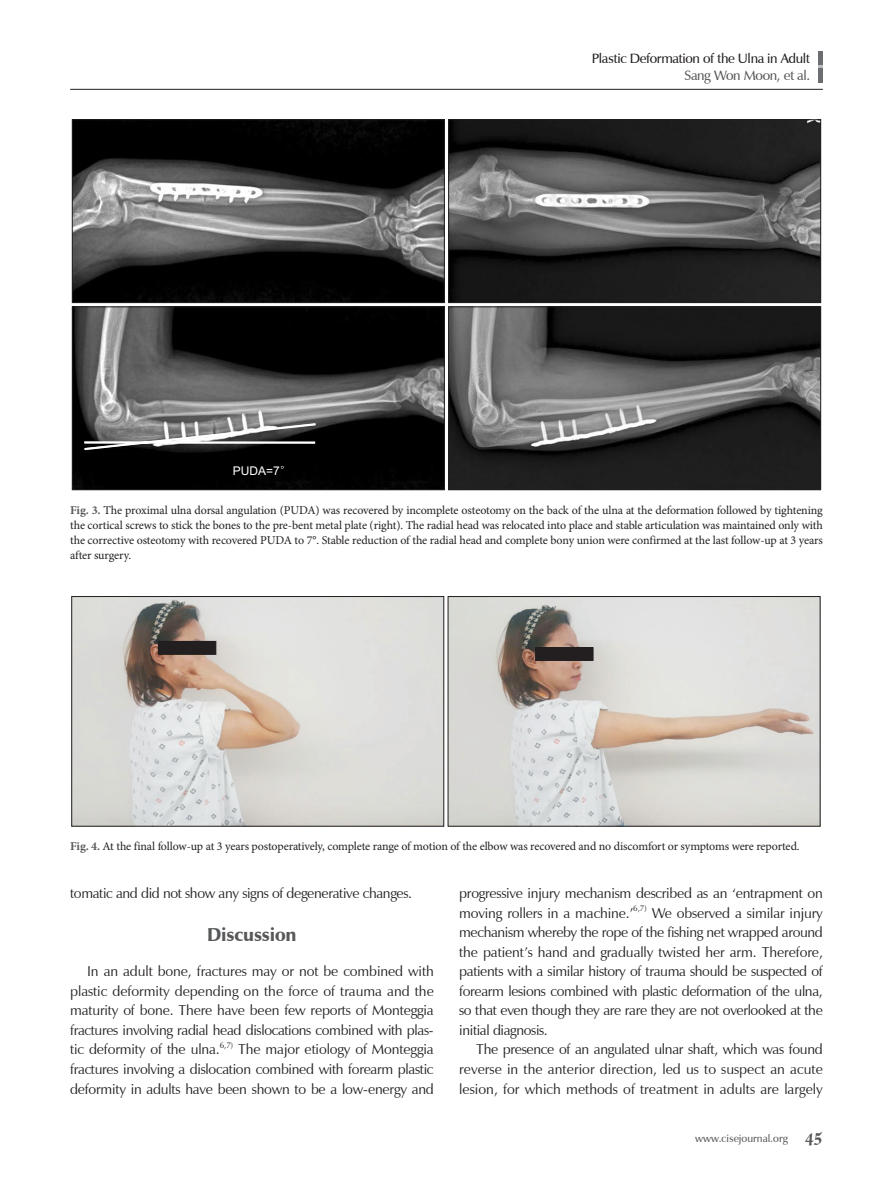
<style>
.page{position:relative;width:893px;height:1191px;background:#fff}
.page>*{position:absolute;margin:0;border:0;box-sizing:border-box;transform-origin:0 0}
.서론{font:900 18.75px "Zapf Humanist 601 BT";letter-spacing:-.01em;color:#57585a}
.본문{font:14.25px/19.5px "Zapf Humanist 601 BT";letter-spacing:-.02em;color:#231f20;text-align:justify}
.t1{font:600 13.5px "Zapf Humanist 601 BT";letter-spacing:-.025em;color:#231f20}
.t2{font:600 13.5px "Zapf Humanist 601 BT";letter-spacing:-.025em;color:#57585a}
.표_그림서체{font:12px/15px "Minion Pro";letter-spacing:-.015em;color:#231f20;text-align:justify}
.t3{font:12px "Arial";color:#fff}
.t4{font:600 10.5px "Zapf Humanist 601 BT";color:#57585a}
.본문-2{font:8.25px "Zapf Humanist 601 BT";color:#231f20}
.s1{font-weight:700;color:#57585a}
.s2{font-family:"Zapf Chancery IT Cby BT";font-weight:700;font-size:19.5px}
</style>
<div class="page">
<hr style="left:819px;top:51px;width:4px;height:32px;background:#6c6d70">
<hr style="left:70px;top:89px;width:753px;height:1px;background:#231f20">
<svg style="left:72px;top:119px;width:749px;height:371px;background:#3e3e3e"></svg>
<svg style="left:82px;top:422px;width:236px;height:29px"></svg>
<svg style="left:71px;top:596px;width:750px;height:230px;background:#d3d0cb"></svg>
<div style="left:158px;top:641px;width:58px;height:13px;background:#231f20"></div>
<div style="left:535px;top:647px;width:58px;height:13px;background:#231f20"></div>
<p class="t1" style="left:592px;top:50px;width:220px">Plastic Deformation of the Ulna in Adult</p>
<p class="t2" style="left:684px;top:67px;width:127px">Sang Won Moon, et al.</p>
<p class="t3" style="left:233px;top:463px;width:49px">PUDA=7</p>
<p class="표_그림서체" style="left:70px;top:502px;width:754px"><span class="s1">Fig. 3.</span> The proximal ulna dorsal angulation (PUDA) was recovered by incomplete osteotomy on the back of the ulna at the deformation followed by tightening the cortical screws to stick the bones to the pre-bent metal plate (right). The radial head was relocated into place and stable articulation was maintained only with the corrective osteotomy with recovered PUDA to 7°. Stable reduction of the radial head and complete bony union were confirmed at the last follow-up at 3 years after surgery.</p>
<p class="표_그림서체" style="left:70px;top:839px;width:731px"><span class="s1">Fig. 4.</span> At the final follow-up at 3 years postoperatively, complete range of motion of the elbow was recovered and no discomfort or symptoms were reported.</p>
<p class="본문" style="left:70px;top:883px;width:343px">tomatic and did not show any signs of degenerative changes.</p>
<p class="서론" style="left:207px;top:923px;width:91px">Discussion</p>
<p class="본문" style="left:70px;top:961px;width:365px;text-indent:17px">In an adult bone, fractures may or not be combined with plastic deformity depending on the force of trauma and the maturity of bone. There have been few reports of Monteggia fractures involving radial head dislocations combined with plas&shy;tic deformity of the ulna.</p>
<p class="본문-2" style="left:220px;top:1039px;width:15px">6,7)</p>
<p class="본문" style="left:70px;top:1039px;width:365px;text-indent:168px">The major etiology of Monteggia fractures involving a dislocation combined with forearm plastic deformity in adults have been shown to be a low-energy and</p>
<p class="본문" style="left:459px;top:883px;width:365px">progressive injury mechanism described as an ‘entrapment on moving rollers in a machine.’</p>
<p class="본문-2" style="left:633px;top:903px;width:15px">6,7)</p>
<p class="본문" style="left:459px;top:903px;width:365px;text-indent:192px">We observed a similar injury mechanism whereby the rope of the fishing net wrapped around the patient’s hand and gradually twisted her arm. Therefore, patients with a similar history of trauma should be suspected of forearm lesions combined with plastic deformation of the ulna, so that even though they are rare they are not overlooked at the initial diagnosis.</p>
<p class="본문" style="left:459px;top:1039px;width:365px;text-indent:17px">The presence of an angulated ulnar shaft, which was found reverse in the anterior direction, led us to suspect an acute lesion, for which methods of treatment in adults are largely</p>
<p class="t4" style="left:695px;top:1132px;width:129px">www.cisejournal.org <span class="s2">45</span></p>
</div>
